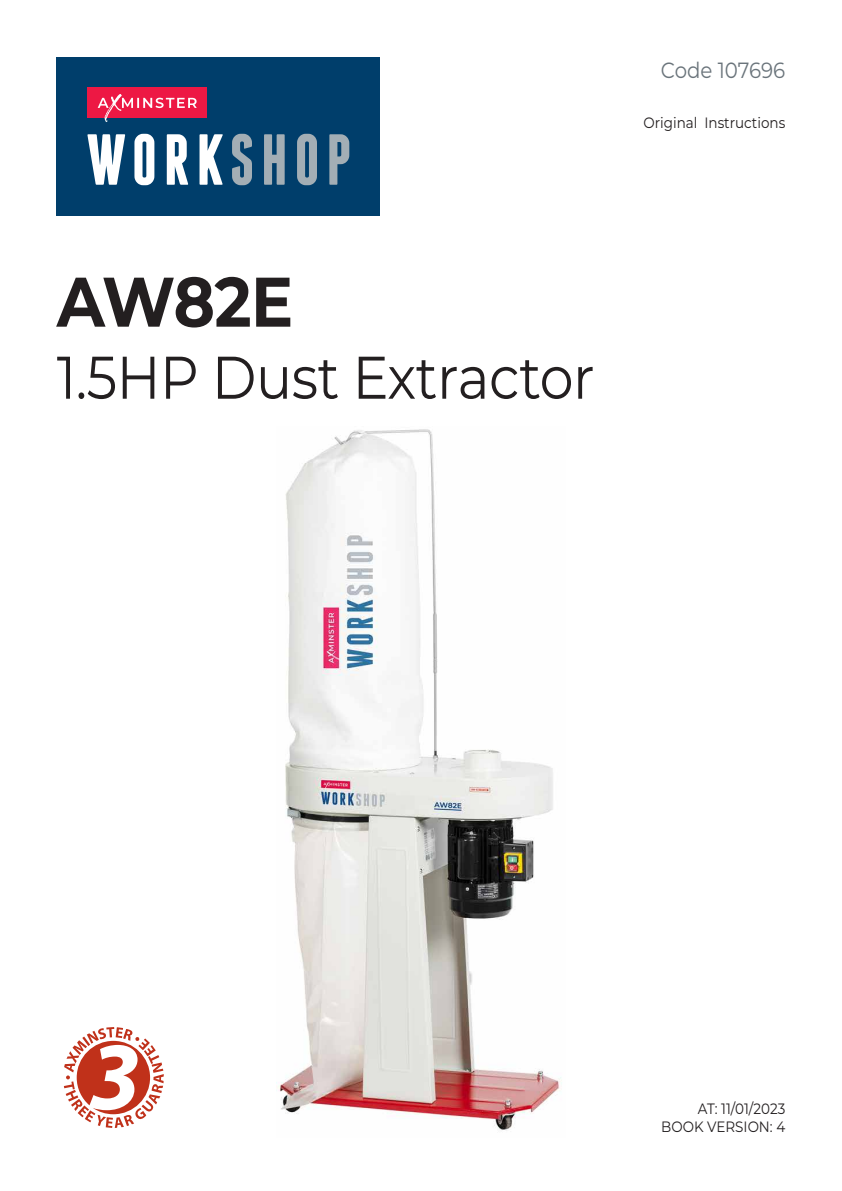
<style>
.page{position:relative;width:842px;height:1191px;background:#fff}
.page>*{position:absolute;margin:0;border:0;box-sizing:border-box;transform-origin:0 0}
.t1{font:700 70px "Montserrat";letter-spacing:-.02em;color:#231f20;scale:.9 1}
.t2{font:60px "Montserrat";letter-spacing:-.01em;color:#231f20;scale:.9 1}
.t3{font:22px "Montserrat";color:#6a747b;scale:.9 1}
.t4{font:15px/18px "Montserrat";color:#231f20;text-align:right;scale:.9 1}
</style>
<div class="page">
<svg style="left:64px;top:1027px;width:100px;height:101px"></svg>
<img style="left:276px;top:429px;width:286px;height:702px">
<div style="left:57px;top:57px;width:323px;height:158px;background:#003e6b"></div>
<div style="left:87px;top:87px;width:120px;height:31px;background:#ed1844"></div>
<svg style="left:98px;top:94px;width:99px;height:28px"></svg>
<svg style="left:87px;top:134px;width:136px;height:51px"></svg>
<svg style="left:232px;top:134px;width:117px;height:51px"></svg>
<h3 class="t3" style="left:661px;top:55px;width:140px">Code 107696</h3>
<p class="t4" style="left:643px;top:113px;width:159px">Original Instructions</p>
<h1 class="t1" style="left:57px;top:251px;width:264px">AW82E</h1>
<h2 class="t2" style="left:57px;top:336px;width:599px">1.5HP Dust Extractor</h2>
<p class="t4" style="left:661px;top:1099px;width:139px">AT: 11/01/2023<br>BOOK VERSION: 4</p>
</div>
